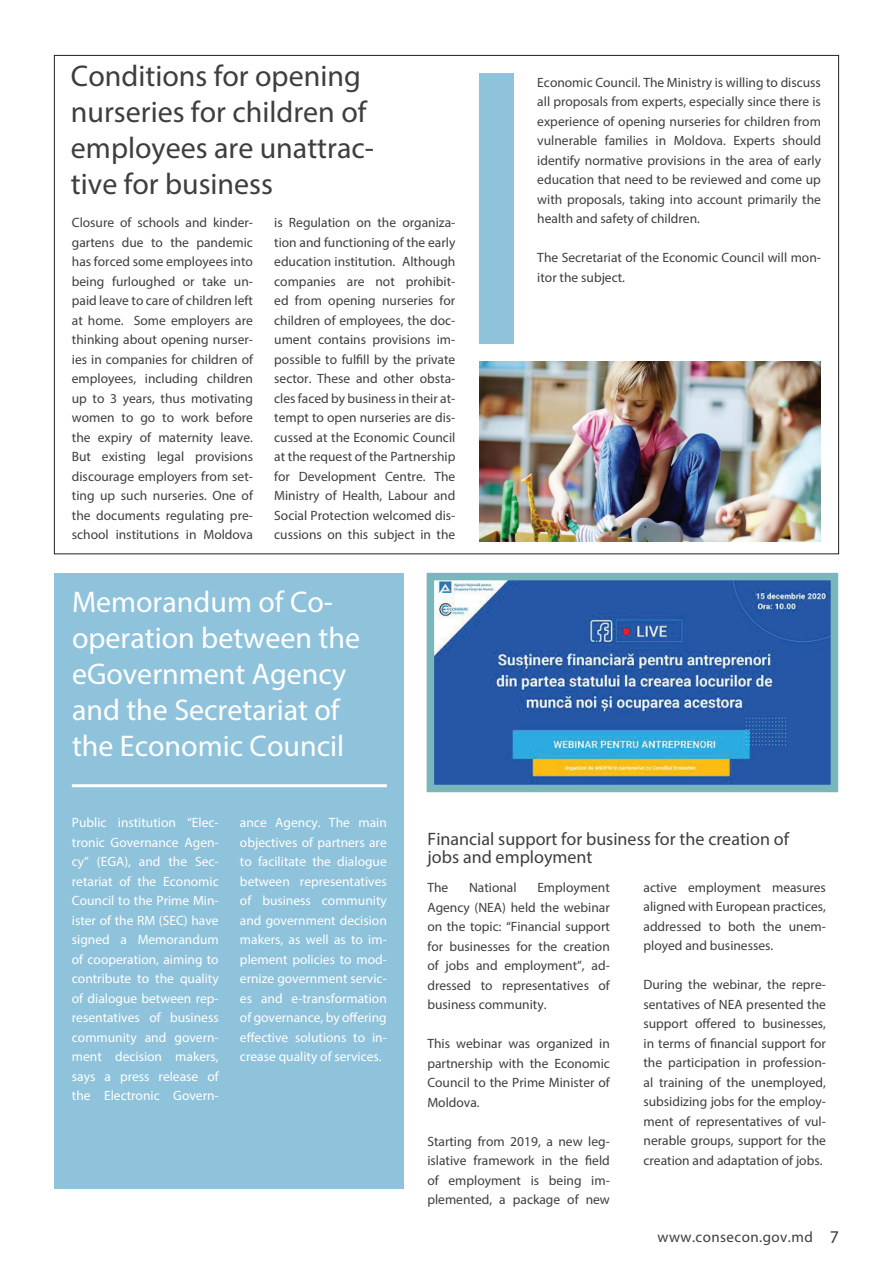
<style>
.page{position:relative;width:893px;height:1263px;background:#fff}
.page>*{position:absolute;margin:0;border:0;box-sizing:border-box;transform-origin:0 0}
.t1{font:30px/36px "Myriad Pro";color:#fff}
.t2{font:30px/36px "Myriad Pro";color:#3e3e3f}
.t3{font:18px/18px "Myriad Pro";color:#3e3e3f}
.t4{font:15px "Myriad Pro";letter-spacing:.03em;color:#3e3e3f}
.t5{font:13.5px/19.5px "Myriad Pro";color:#3e3e3f;text-align:justify}
.t6{font:13.5px/19.5px "Myriad Pro";color:#fff;text-align:justify}
.s1{font-size:18px}
</style>
<div class="page">
<div style="left:54px;top:573px;width:350px;height:616px;background:#8fc3db"></div>
<img style="left:436px;top:582px;width:393px;height:201px">
<div style="left:427px;top:573px;width:411px;height:219px;border:8px solid #7ab7bc"></div>
<hr style="left:72px;top:784px;width:315px;height:3px;background:#fff">
<div style="left:479px;top:73px;width:34px;height:270px;background:#8fc3db"></div>
<img style="left:479px;top:361px;width:342px;height:180px">
<h1 class="t2" style="left:71px;top:58px;width:305px">Conditions for opening nurseries for children of employees are unattrac&shy;tive for business</h1>
<p class="t5" style="left:72px;top:213px;width:183px">Closure of schools and kinder&shy;gartens due to the pandemic has forced some employees into being furloughed or take un&shy;paid leave to care of children left at home. Some employers are thinking about opening nurser&shy;ies in companies for children of employees, including children up to 3 years, thus motivating women to go to work before the expiry of maternity leave.<br>But existing legal provisions discourage employers from set&shy;ting up such nurseries. One of the documents regulating pre&shy;school institutions in Moldova</p>
<p class="t5" style="left:274px;top:213px;width:183px">is Regulation on the organiza&shy;tion and functioning of the early education institution. Although companies are not prohibit&shy;ed from opening nurseries for children of employees, the doc&shy;ument contains provisions im&shy;possible to fulfill by the private sector. These and other obsta&shy;cles faced by business in their at&shy;tempt to open nurseries are dis&shy;cussed at the Economic Council at the request of the Partnership for Development Centre. The Ministry of Health, Labour and Social Protection welcomed dis&shy;cussions on this subject in the</p>
<h1 class="t1" style="left:72px;top:584px;width:290px">Memorandum of Co&shy;operation between the eGovernment Agency and the Secretariat of the Economic Council</h1>
<p class="t5" style="left:537px;top:72px;width:285px">Economic Council. The Ministry is willing to discuss all proposals from experts, especially since there is experience of opening nurseries for children from vulnerable families in Moldova. Experts should identify normative provisions in the area of early education that need to be reviewed and come up with proposals, taking into account primarily the health and safety of children.</p>
<p class="t5" style="left:537px;top:248px;width:285px">The Secretariat of the Economic Council will mon&shy;itor the subject.</p>
<p class="t6" style="left:72px;top:813px;width:148px">Public institution “Elec&shy;tronic Governance Agen&shy;cy” (EGA), and the Sec&shy;retariat of the Economic Council to the Prime Min&shy;ister of the RM (SEC) have signed a Memorandum of cooperation, aiming to contribute to the quality of dialogue between rep&shy;resentatives of business community and govern&shy;ment decision makers, says a press release of the Electronic Govern-</p>
<p class="t6" style="left:240px;top:813px;width:148px">ance Agency. The main objectives of partners are to facilitate the dialogue between representatives of business community and government decision makers, as well as to im&shy;plement policies to mod&shy;ernize government servic&shy;es and e-transformation of governance, by offering effective solutions to in&shy;crease quality of services.</p>
<h2 class="t3" style="left:428px;top:830px;width:363px">Financial support for business for the creation of jobs and employment</h2>
<p class="t5" style="left:643px;top:877px;width:184px">active employment measures aligned with European practices, addressed to both the unem&shy;ployed and businesses.</p>
<p class="t5" style="left:643px;top:975px;width:184px">During the webinar, the repre&shy;sentatives of NEA presented the support offered to businesses, in terms of financial support for the participation in profession&shy;al training of the unemployed, subsidizing jobs for the employ&shy;ment of representatives of vul&shy;nerable groups, support for the creation and adaptation of jobs.</p>
<p class="t5" style="left:427px;top:878px;width:22px">The</p>
<p class="t5" style="left:469px;top:878px;width:49px">National</p>
<p class="t5" style="left:427px;top:878px;width:184px;text-indent:110px">Employment Agency (NEA) held the webinar on the topic: “Financial support for businesses for the creation of jobs and employment”, ad&shy;dressed to representatives of business community.</p>
<p class="t5" style="left:427px;top:1034px;width:184px">This webinar was organized in partnership with the Economic Council to the Prime Minister of Moldova.</p>
<p class="t5" style="left:427px;top:1131px;width:184px">Starting from 2019, a new leg&shy;islative framework in the field of employment is being im&shy;plemented, a package of new</p>
<p class="t4" style="left:658px;top:1228px;width:183px">www.consecon.gov.md <span class="s1">7</span></p>
</div>
